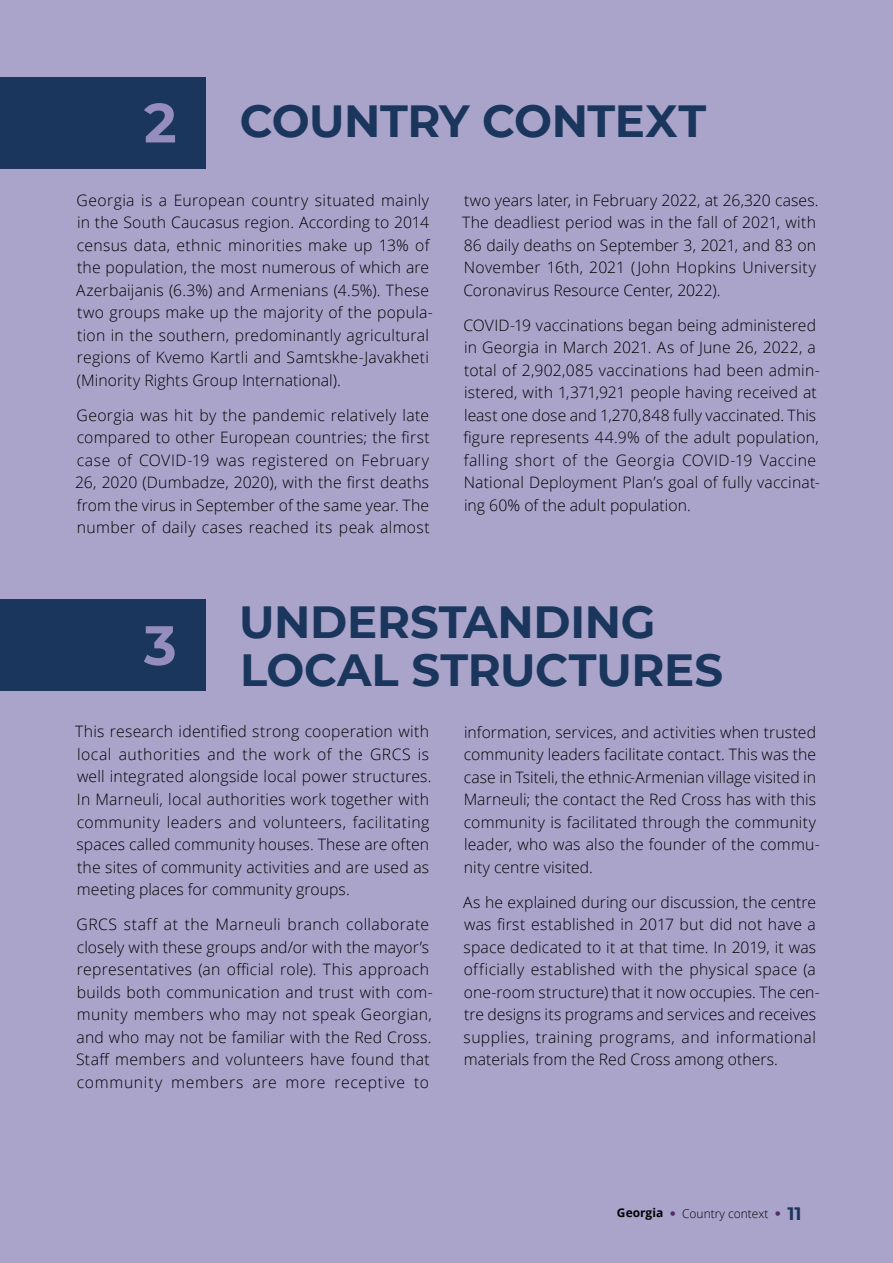
<style>
.page{position:relative;width:893px;height:1263px;background:#aaa4cb}
.page>*{position:absolute;margin:0;border:0;box-sizing:border-box;transform-origin:0 0}
.t1{font:700 55.35px "Montserrat";color:#958dbe}
.t2{font:700 45px/48px "Montserrat";letter-spacing:-.01em;color:#1b365d}
.t3{font:300 15.75px/22.5px "Open Sans";letter-spacing:.015em;color:#000}
.t4{font:300 12px "Open Sans";color:#000}
.s1{font-weight:700}
.s2{font-family:"Montserrat";font-weight:700;font-size:18px;color:#512d6d}
.s3{font-family:"Montserrat";font-weight:700;font-size:18px;color:#1b365d}
</style>
<div class="page">
<div style="left:115px;top:77px;width:91px;height:92px;background:#1b365d"></div>
<div style="left:115px;top:599px;width:91px;height:92px;background:#1b365d"></div>
<div style="left:0;top:77px;width:130px;height:92px;background:#1b365d"></div>
<div style="left:0;top:599px;width:130px;height:92px;background:#1b365d"></div>
<h1 class="t1" style="left:144px;top:83px;width:34px">2</h1>
<h2 class="t2" style="left:240px;top:95px;width:468px">COUNTRY CONTEXT</h2>
<p class="t3" style="left:76px;top:188px;width:358px">Georgia is a European country situated mainly in the South Caucasus region. According to 2014 census data, ethnic minorities make up 13% of the population, the most numerous of which are Azerbaijanis (6.3%) and Armenians (4.5%). These two groups make up the majority of the popula&shy;tion in the southern, predominantly agricultural regions of Kvemo Kartli and Samtskhe-Javakheti (Minority Rights Group International).</p>
<p class="t3" style="left:75px;top:403px;width:356px;text-align:justify">Georgia was hit by the pandemic relatively late compared to other European countries; the first case of COVID-19 was registered on February 26, 2020 (Dumbadze, 2020), with the first deaths from the virus in September of the same year. The number of daily cases reached its peak almost</p>
<p class="t3" style="left:462px;top:188px;width:358px">two years later, in February 2022, at 26,320 cases.<br>The deadliest period was in the fall of 2021, with 86 daily deaths on September 3, 2021, and 83 on November 16th, 2021 (John Hopkins University Coronavirus Resource Center, 2022).</p>
<p class="t3" style="left:463px;top:313px;width:358px">COVID-19 vaccinations began being administered in Georgia in March 2021. As of June 26, 2022, a total of 2,902,085 vaccinations had been admin&shy;istered, with 1,371,921 people having received at least one dose and 1,270,848 fully vaccinated. This figure represents 44.9% of the adult population, falling short of the Georgia COVID-19 Vaccine National Deployment Plan’s goal of fully vaccinat&shy;ing 60% of the adult population.</p>
<h2 class="t2" style="left:239px;top:596px;width:486px">UNDERSTANDING<br>LOCAL STRUCTURES</h2>
<p class="t3" style="left:75px;top:720px;width:358px">This research identified strong cooperation with local authorities and the work of the GRCS is well integrated alongside local power structures.<br>In Marneuli, local authorities work together with community leaders and volunteers, facilitating spaces called community houses. These are often the sites of community activities and are used as meeting places for community groups.</p>
<p class="t3" style="left:76px;top:913px;width:358px">GRCS staff at the Marneuli branch collaborate closely with these groups and/or with the mayor’s representatives (an official role). This approach builds both communication and trust with com&shy;munity members who may not speak Georgian, and who may not be familiar with the Red Cross.<br>Staff members and volunteers have found that community members are more receptive to</p>
<h1 class="t1" style="left:144px;top:605px;width:34px">3</h1>
<p class="t3" style="left:464px;top:720px;width:358px">information, services, and activities when trusted community leaders facilitate contact. This was the case in Tsiteli, the ethnic-Armenian village visited in Marneuli; the contact the Red Cross has with this community is facilitated through the community leader, who was also the founder of the commu&shy;nity centre visited.</p>
<p class="t3" style="left:463px;top:890px;width:358px">As he explained during our discussion, the centre was first established in 2017 but did not have a space dedicated to it at that time. In 2019, it was officially established with the physical space (a one-room structure) that it now occupies. The cen&shy;tre designs its programs and services and receives supplies, training programs, and informational materials from the Red Cross among others.</p>
<p class="t4" style="left:617px;top:1205px;width:186px"><span class="s1">Georgia</span> <span class="s2">•</span> Country context <span class="s2">•</span> <span class="s3">11</span></p>
</div>
